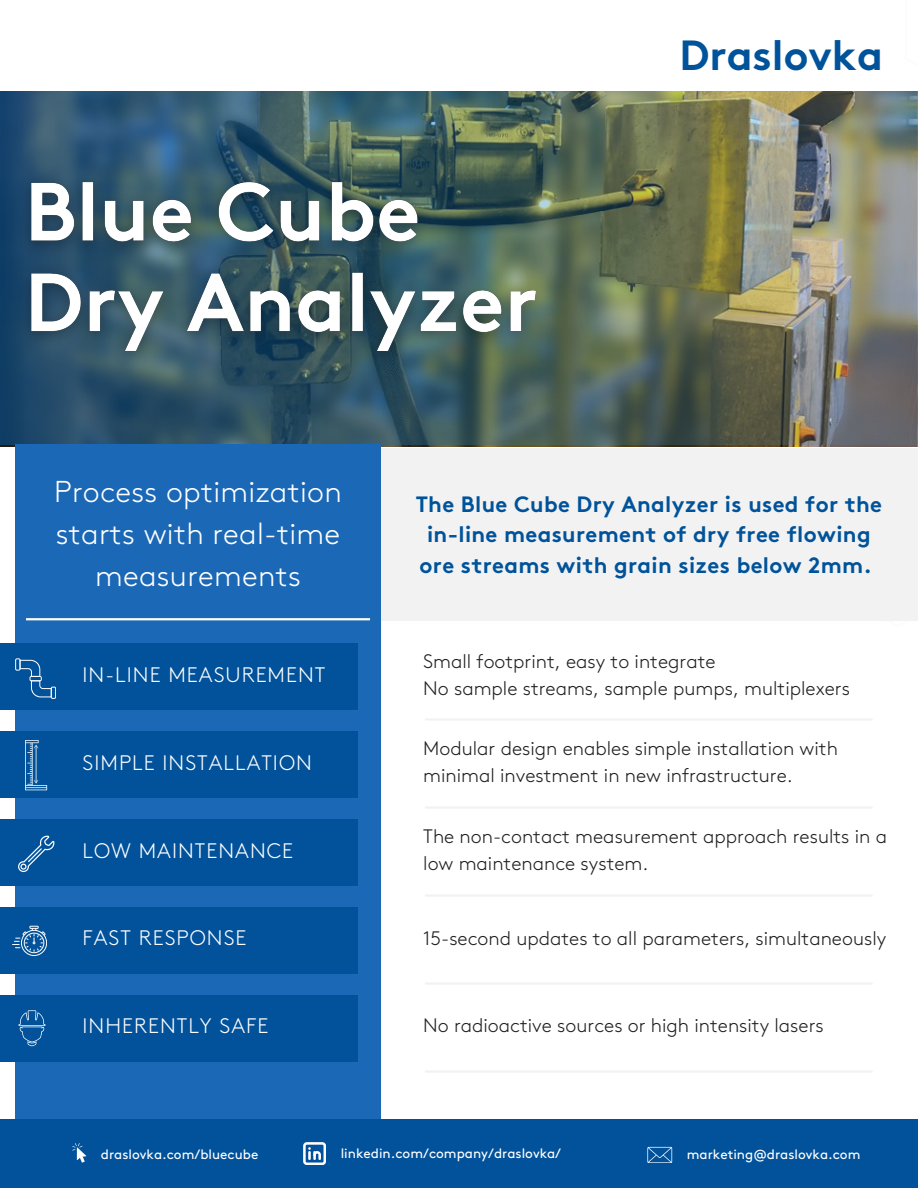
<style>
.page{position:relative;width:918px;height:1188px;background:#fff}
.page>*{position:absolute;margin:0;border:0;box-sizing:border-box;transform-origin:0 0}
.t1{font:700 42.15px "Brown Pro";color:#00539a}
.t2{font:300 30.15px/42px "Brown Pro";letter-spacing:.01em;color:#fff;text-align:center}
.t3{font:700 22.2px/30.3px "Brown Pro";letter-spacing:.015em;color:#00539a;text-align:center}
.t4{font:300 21px "Brown Pro";letter-spacing:.05em;color:#fff}
.t5{font:300 19.5px/27px "Brown Pro";color:#212021}
.t6{font:13.5px "Brown Pro";color:#fff}
</style>
<div class="page">
<svg style="left:840px;top:620px;width:78px;height:1px"></svg>
<svg style="left:905px;top:91px;width:13px;height:1px"></svg>
<div style="left:380px;top:448px;width:538px;height:172px;background:#f2f2f2"></div>
<img style="left:0;top:92px;width:918px;height:353px">
<div style="left:15px;top:445px;width:366px;height:743px;background:#1b68b6"></div>
<div style="left:0;top:644px;width:358px;height:66px;background:#01529b"></div>
<div style="left:0;top:732px;width:358px;height:66px;background:#01529b"></div>
<div style="left:0;top:819px;width:358px;height:67px;background:#01529b"></div>
<div style="left:0;top:907px;width:358px;height:67px;background:#01529b"></div>
<div style="left:0;top:995px;width:358px;height:67px;background:#01529b"></div>
<svg style="left:18px;top:835px;width:37px;height:37px"></svg>
<svg style="left:15px;top:658px;width:41px;height:41px"></svg>
<svg style="left:25px;top:740px;width:22px;height:50px"></svg>
<svg style="left:12px;top:926px;width:35px;height:30px"></svg>
<svg style="left:19px;top:1010px;width:26px;height:36px"></svg>
<hr style="left:425px;top:718px;width:448px;height:3px;background:#f2f2f2">
<hr style="left:26px;top:618px;width:344px;height:2px;background:#fff">
<hr style="left:425px;top:806px;width:448px;height:3px;background:#f2f2f2">
<hr style="left:425px;top:894px;width:448px;height:3px;background:#f2f2f2">
<hr style="left:425px;top:982px;width:448px;height:3px;background:#f2f2f2">
<hr style="left:425px;top:1070px;width:448px;height:3px;background:#f2f2f2">
<img style="left:9px;top:162px;width:549px;height:214px">
<div style="left:0;top:1119px;width:918px;height:69px;background:#01529b"></div>
<svg style="left:303px;top:1142px;width:23px;height:23px"></svg>
<svg style="left:647px;top:1147px;width:25px;height:16px"></svg>
<svg style="left:72px;top:1143px;width:14px;height:19px"></svg>
<p class="t1" style="left:679px;top:38px;width:205px">Draslovka</p>
<p class="t2" style="left:54px;top:473px;width:289px">Process optimization starts with real-time measurements</p>
<p class="t4" style="left:83px;top:666px;width:244px">IN-LINE MEASUREMENT</p>
<p class="t4" style="left:83px;top:754px;width:231px">SIMPLE INSTALLATION</p>
<p class="t4" style="left:83px;top:842px;width:212px">LOW MAINTENANCE</p>
<p class="t4" style="left:83px;top:930px;width:165px">FAST RESPONSE</p>
<p class="t4" style="left:83px;top:1017px;width:187px">INHERENTLY SAFE</p>
<p class="t3" style="left:416px;top:491px;width:468px">The Blue Cube Dry Analyzer is used for the in-line measurement of dry free flowing ore streams with grain sizes below 2mm.</p>
<p class="t5" style="left:423px;top:650px;width:294px">Small footprint, easy to integrate</p>
<p class="t5" style="left:423px;top:677px;width:428px">No sample streams, sample pumps, multiplexers</p>
<p class="t5" style="left:423px;top:736px;width:416px">Modular design enables simple installation with minimal investment in new infrastructure.</p>
<p class="t5" style="left:423px;top:824px;width:465px">The non-contact measurement approach results in a low maintenance system.</p>
<p class="t5" style="left:423px;top:926px;width:465px">15-second updates to all parameters, simultaneously</p>
<p class="t5" style="left:423px;top:1014px;width:402px">No radioactive sources or high intensity lasers</p>
<p class="t6" style="left:101px;top:1149px;width:159px">draslovka.com/bluecube</p>
<p class="t6" style="left:341px;top:1148px;width:222px">linkedin.com/company/draslovka/</p>
<p class="t6" style="left:687px;top:1149px;width:175px">marketing@draslovka.com</p>
</div>
